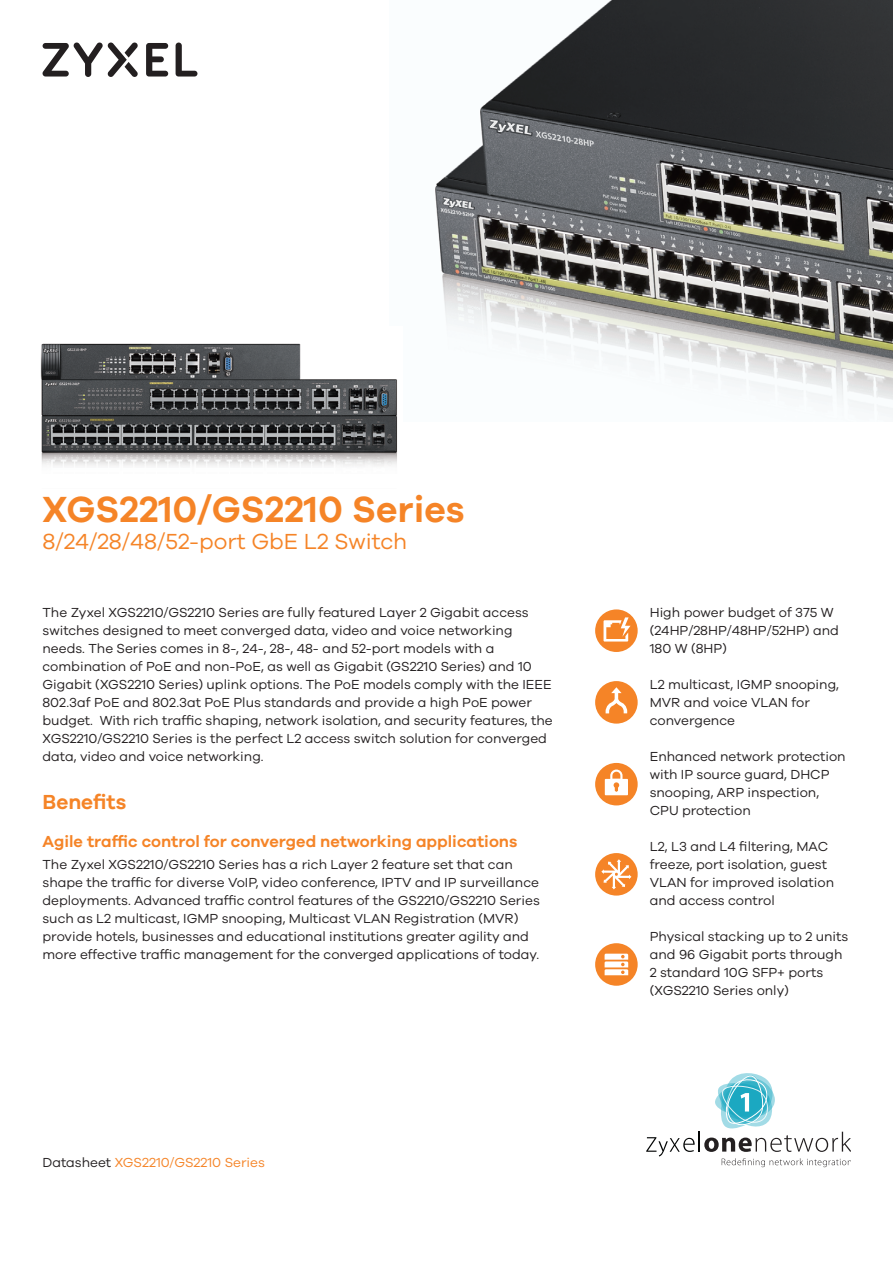
<style>
.page{position:relative;width:893px;height:1263px;background:#fff}
.page>*{position:absolute;margin:0;border:0;box-sizing:border-box;transform-origin:0 0}
.t1{font:600 37.5px "Galano Grotesque";color:#f58427}
.t2{font:22.5px "Galano Grotesque";color:#f58427}
.t3{font:600 21px "Galano Grotesque";color:#f58427}
.t4{font:600 16.5px "Galano Grotesque";color:#f58427}
.t5{font:13.5px/18px "Galano Grotesque";color:#231f20}
.t6{font:13.5px "Galano Grotesque";color:#f58427}
.s1{color:#231f20}
</style>
<div class="page">
<svg style="left:176px;top:43px;width:21px;height:34px"></svg>
<svg style="left:146px;top:43px;width:22px;height:34px"></svg>
<svg style="left:42px;top:42px;width:96px;height:35px"></svg>
<svg style="left:647px;top:1073px;width:204px;height:94px"></svg>
<svg style="left:595px;top:943px;width:43px;height:43px"></svg>
<svg style="left:605px;top:954px;width:23px;height:21px"></svg>
<img style="left:435px;top:0;width:458px;height:417px">
<div style="left:595px;top:609px;width:43px;height:43px;background:#f58427;border-radius:50%"></div>
<svg style="left:603px;top:617px;width:27px;height:24px"></svg>
<div style="left:595px;top:681px;width:43px;height:43px;background:#f58427;border-radius:50%"></div>
<svg style="left:606px;top:687px;width:21px;height:26px"></svg>
<div style="left:595px;top:763px;width:43px;height:42px;background:#f58427;border-radius:50%"></div>
<svg style="left:605px;top:769px;width:23px;height:26px"></svg>
<div style="left:595px;top:853px;width:43px;height:42px;background:#f58427;border-radius:50%"></div>
<svg style="left:601px;top:859px;width:30px;height:30px"></svg>
<img style="left:40px;top:343px;width:358px;height:123px">
<h1 class="t1" style="left:43px;top:486px;width:424px">XGS2210/GS2210 Series</h1>
<h2 class="t2" style="left:43px;top:528px;width:366px">8/24/28/48/52-port GbE L2 Switch</h2>
<p class="t5" style="left:43px;top:603px;width:512px">The Zyxel XGS2210/GS2210 Series are fully featured Layer 2 Gigabit access switches designed to meet converged data, video and voice networking needs. The Series comes in 8-, 24-, 28-, 48- and 52-port models with a combination of PoE and non-PoE, as well as Gigabit (GS2210 Series) and 10<br>Gigabit (XGS2210 Series) uplink options. The PoE models comply with the IEEE 802.3af PoE and 802.3at PoE Plus standards and provide a high PoE power budget. With rich traffic shaping, network isolation, and security features, the XGS2210/GS2210 Series is the perfect L2 access switch solution for converged data, video and voice networking.</p>
<h3 class="t3" style="left:43px;top:789px;width:85px">Benefits</h3>
<p class="t4" style="left:43px;top:831px;width:476px">Agile traffic control for converged networking applications</p>
<p class="t5" style="left:43px;top:855px;width:499px">The Zyxel XGS2210/GS2210 Series has a rich Layer 2 feature set that can shape the traffic for diverse VoIP, video conference, IPTV and IP surveillance deployments. Advanced traffic control features of the GS2210/GS2210 Series such as L2 multicast, IGMP snooping, Multicast VLAN Registration (MVR) provide hotels, businesses and educational institutions greater agility and more effective traffic management for the converged applications of today.</p>
<p class="t6" style="left:43px;top:1154px;width:224px"><span class="s1">Datasheet</span> XGS2210/GS2210 Series</p>
<p class="t5" style="left:650px;top:603px;width:191px">High power budget of 375 W (24HP/28HP/48HP/52HP) and<br>180 W (8HP)</p>
<p class="t5" style="left:650px;top:675px;width:191px">L2 multicast, IGMP snooping,<br>MVR and voice VLAN for convergence</p>
<p class="t5" style="left:650px;top:747px;width:197px">Enhanced network protection with IP source guard, DHCP snooping, ARP inspection,<br>CPU protection</p>
<p class="t5" style="left:650px;top:837px;width:186px">L2, L3 and L4 filtering, MAC freeze, port isolation, guest<br>VLAN for improved isolation and access control</p>
<p class="t5" style="left:650px;top:927px;width:200px">Physical stacking up to 2 units and 96 Gigabit ports through<br>2 standard 10G SFP+ ports (XGS2210 Series only)</p>
</div>
